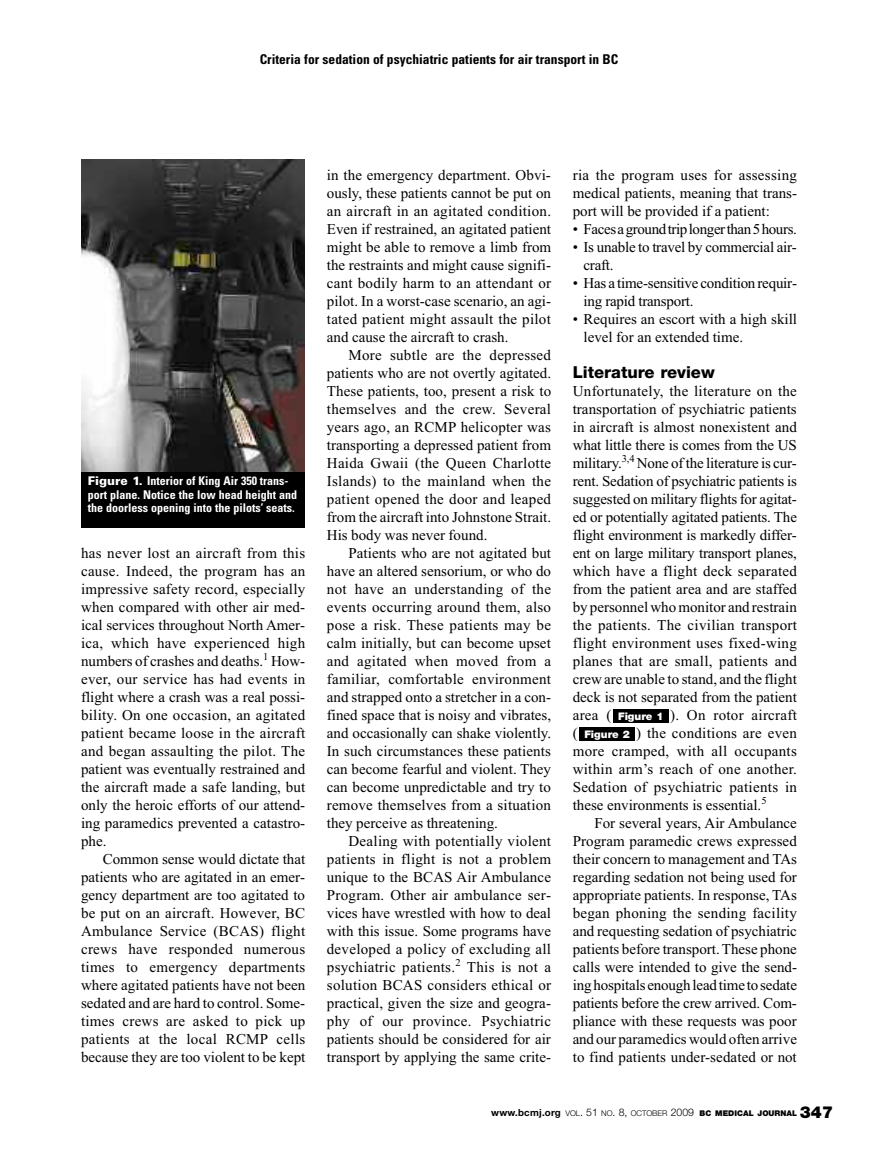
<style>
.page{position:relative;width:878px;height:1161px;background:#fff}
.page>*{position:absolute;margin:0;border:0;box-sizing:border-box;transform-origin:0 0}
.t1{font:800 16.5px "Helvetica Neue";color:#000}
.t2{font:15px/18px "Times New Roman";color:#000;text-align:justify}
.t3{font:15px "Times New Roman";letter-spacing:-.025em;color:#000}
.t4{font:15px "Times New Roman";letter-spacing:.02em;color:#000}
.t5{font:700 condensed 13.5px "Univers";color:#000}
.t6{font:700 condensed 12px/13.5px "Univers";color:#fff}
.t7{font:900 10.5px "Helvetica Neue";color:#fff}
.t8{font:900 7.8px "Helvetica Neue";color:#000}
.s1{font-weight:900;font-stretch:normal}
.s2{font-weight:700;font-size:9.75px}
.s3{font-weight:300}
.s4{font-weight:300;font-size:10.5px}
.s5{font-size:16.5px}
</style>
<div class="page">
<div style="left:579px;top:727px;width:55px;height:14px;background:#000"></div>
<div style="left:613px;top:709px;width:55px;height:14px;background:#000"></div>
<img style="left:81px;top:159px;width:223px;height:313px">
<div style="left:81px;top:472px;width:223px;height:55px;background:#000"></div>
<p class="t5" style="left:260px;top:54px;width:360px">Criteria for sedation of psychiatric patients for air transport in BC</p>
<p class="t6" style="left:88px;top:475px;width:211px"><span class="s1">Figure 1.</span> Interior of King Air 350 trans&shy;port plane. Notice the low head height and the doorless opening into the pilots’ seats.</p>
<p class="t2" style="left:81px;top:544px;width:226px">has never lost an aircraft from this cause. Indeed, the program has an impressive safety record, especially when compared with other air med&shy;ical services throughout North Amer&shy;ica, which have experienced high numbers of crashes and deaths.<sup>1</sup> How&shy;ever, our service has had events in flight where a crash was a real possi&shy;bility. On one occasion, an agitated patient became loose in the aircraft and began assaulting the pilot. The patient was eventually restrained and the aircraft made a safe landing, but only the heroic efforts of our attend&shy;ing paramedics prevented a catastro&shy;phe.</p>
<p class="t2" style="left:81px;top:850px;width:226px;text-indent:22px">Common sense would dictate that patients who are agitated in an emer&shy;gency department are too agitated to be put on an aircraft. However, BC Ambulance Service (BCAS) flight crews have responded numerous times to emergency departments where agitated patients have not been sedated and are hard to control. Some&shy;times crews are asked to pick up patients at the local RCMP cells because they are too violent to be kept</p>
<p class="t2" style="left:327px;top:166px;width:226px">in the emergency department. Obvi&shy;ously, these patients cannot be put on an aircraft in an agitated condition.<br>Even if restrained, an agitated patient might be able to remove a limb from the restraints and might cause signifi&shy;cant bodily harm to an attendant or pilot. In a worst-case scenario, an agi&shy;tated patient might assault the pilot and cause the aircraft to crash.</p>
<p class="t2" style="left:327px;top:346px;width:226px;text-indent:22px">More subtle are the depressed patients who are not overtly agitated.<br>These patients, too, present a risk to themselves and the crew. Several years ago, an RCMP helicopter was transporting a depressed patient from Haida Gwaii (the Queen Charlotte Islands) to the mainland when the patient opened the door and leaped from the aircraft into Johnstone Strait.<br>His body was never found.</p>
<p class="t2" style="left:327px;top:544px;width:226px;text-indent:22px">Patients who are not agitated but have an altered sensorium, or who do not have an understanding of the events occurring around them, also pose a risk. These patients may be calm initially, but can become upset and agitated when moved from a familiar, comfortable environment and strapped onto a stretcher in a con&shy;fined space that is noisy and vibrates, and occasionally can shake violently.<br>In such circumstances these patients can become fearful and violent. They can become unpredictable and try to remove themselves from a situation they perceive as threatening.</p>
<p class="t2" style="left:327px;top:832px;width:226px;text-indent:22px">Dealing with potentially violent patients in flight is not a problem unique to the BCAS Air Ambulance Program. Other air ambulance ser&shy;vices have wrestled with how to deal with this issue. Some programs have developed a policy of excluding all psychiatric patients.<sup>2</sup> This is not a solution BCAS considers ethical or practical, given the size and geogra&shy;phy of our province. Psychiatric patients should be considered for air transport by applying the same crite-</p>
<p class="t2" style="left:572px;top:166px;width:226px">ria the program uses for assessing medical patients, meaning that trans&shy;port will be provided if a patient:</p>
<p class="t3" style="left:572px;top:220px;width:226px">• Faces a ground trip longer than 5 hours.</p>
<p class="t2" style="left:583px;top:238px;width:215px;text-indent:-11px">• Is unable to travel by commercial air&shy;craft.</p>
<p class="t2" style="left:583px;top:274px;width:215px;text-indent:-11px">• Has a time-sensitive condition requir&shy;ing rapid transport.</p>
<p class="t2" style="left:583px;top:310px;width:215px;text-indent:-11px">• Requires an escort with a high skill level for an extended time.</p>
<p class="t1" style="left:572px;top:366px;width:143px">Literature review</p>
<p class="t2" style="left:572px;top:382px;width:226px">Unfortunately, the literature on the transportation of psychiatric patients in aircraft is almost nonexistent and what little there is comes from the US military.<sup>3,4</sup> None of the literature is cur&shy;rent. Sedation of psychiatric patients is suggested on military flights for agitat&shy;ed or potentially agitated patients. The flight environment is markedly differ&shy;ent on large military transport planes, which have a flight deck separated from the patient area and are staffed by personnel who monitor and restrain the patients. The civilian transport flight environment uses fixed-wing planes that are small, patients and crew are unable to stand, and the flight deck is not separated from the patient area (</p>
<p class="t4" style="left:670px;top:706px;width:128px">). On rotor aircraft</p>
<p class="t7" style="left:618px;top:713px;width:47px">Figure 1</p>
<p class="t2" style="left:572px;top:724px;width:226px;text-indent:64px">) the conditions are even more cramped, with all occupants within arm’s reach of one another.<br>Sedation of psychiatric patients in these environments is essential.<sup>5</sup></p>
<p class="t2" style="left:572px;top:814px;width:226px;text-indent:22px">For several years, Air Ambulance Program paramedic crews expressed their concern to management and TAs regarding sedation not being used for appropriate patients. In response, TAs began phoning the sending facility and requesting sedation of psychiatric patients before transport. These phone calls were intended to give the send&shy;ing hospitals enough lead time to sedate patients before the crew arrived. Com&shy;pliance with these requests was poor and our paramedics would often arrive to find patients under-sedated or not</p>
<p class="t2" style="left:572px;top:724px;width:6px">(</p>
<p class="t7" style="left:584px;top:731px;width:47px">Figure 2</p>
<p class="t8" style="left:491px;top:1111px;width:343px"><span class="s2">www.bcmj.org</span> <span class="s3">VOL</span><span class="s4">. 51</span> <span class="s3">NO</span><span class="s4">. 8,</span> <span class="s3">OCTOBER</span> <span class="s4">2009</span> BC MEDICAL JOURNAL <span class="s5">347</span></p>
</div>
